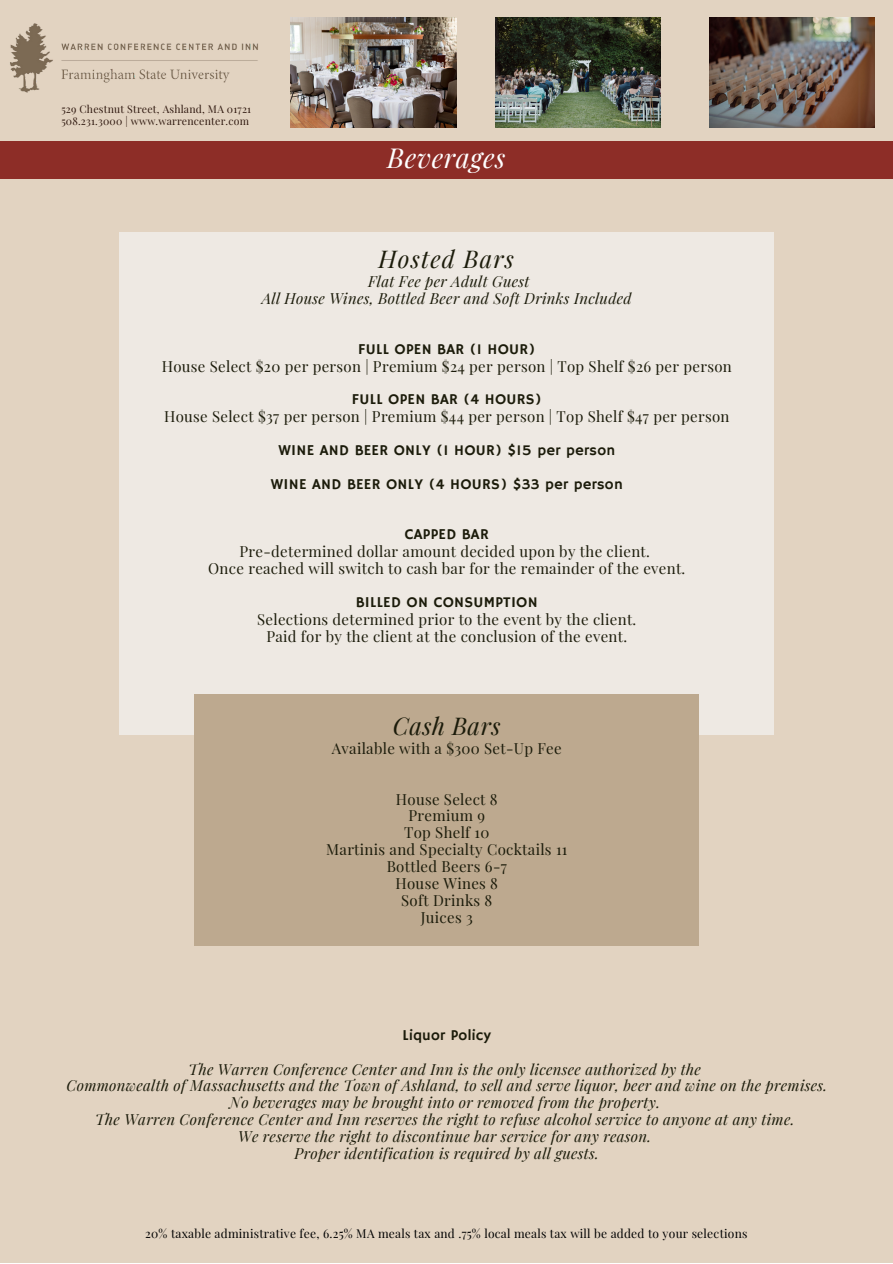
<style>
.page{position:relative;width:893px;height:1264px;background:#fff}
.page>*{position:absolute;margin:0;border:0;box-sizing:border-box;transform-origin:0 0}
.t1{font:italic 27px "Playfair Display";letter-spacing:.02em;color:#fff}
.t2{font:italic 24px "Playfair Display";letter-spacing:.05em;color:#1b1b0a}
.t3{font:italic 24px "Playfair Display";letter-spacing:.02em;color:#1b1b0a}
.t4{font:italic 15px/16.8px "Playfair Display";letter-spacing:.02em;color:#1b1b0a;text-align:center}
.t5{font:15px "Playfair Display";letter-spacing:.02em;color:#1b1b0a}
.t6{font:15px "Hammersmith One";letter-spacing:.02em;color:#1b1b0a}
.t7{font:12px "Playfair Display";letter-spacing:.02em;color:#000}
.t8{font:10.5px "Playfair Display";letter-spacing:.02em;color:#2f180f}
</style>
<div class="page">
<div style="left:0;top:0;width:892px;height:1262px;background:#e2d3c1"></div>
<img style="left:10px;top:23px;width:248px;height:70px">
<img style="left:495px;top:17px;width:165px;height:110px">
<img style="left:291px;top:17px;width:165px;height:110px">
<img style="left:709px;top:17px;width:165px;height:110px">
<div style="left:0;top:142px;width:892px;height:37px;background:#8d2d27"></div>
<div style="left:119px;top:232px;width:654px;height:502px;background:#eee9e3"></div>
<div style="left:194px;top:694px;width:504px;height:251px;background:#bda98f"></div>
<p class="t8" style="left:61px;top:101px;width:191px">529 Chestnut Street, Ashland, MA 01721</p>
<p class="t8" style="left:61px;top:113px;width:189px">508.231.3000 | www.warrencenter.com</p>
<p class="t1" style="left:387px;top:138px;width:120px">Beverages</p>
<p class="t2" style="left:378px;top:242px;width:137px">Hosted Bars</p>
<p class="t4" style="left:368px;top:273px;width:163px">Flat Fee per Adult Guest</p>
<p class="t4" style="left:262px;top:289px;width:371px">All House Wines, Bottled Beer and Soft Drinks Included</p>
<p class="t6" style="left:358px;top:340px;width:179px">FULL OPEN BAR (1 HOUR)</p>
<p class="t5" style="left:162px;top:355px;width:571px">House Select $20 per person | Premium $24 per person | Top Shelf $26 per person</p>
<p class="t6" style="left:352px;top:391px;width:191px">FULL OPEN BAR (4 HOURS)</p>
<p class="t5" style="left:164px;top:406px;width:567px">House Select $37 per person | Premium $44 per person | Top Shelf $47 per person</p>
<p class="t6" style="left:278px;top:441px;width:338px">WINE AND BEER ONLY (1 HOUR) $15 per person</p>
<p class="t6" style="left:271px;top:475px;width:353px">WINE AND BEER ONLY (4 HOURS) $33 per person</p>
<p class="t6" style="left:405px;top:525px;width:85px">CAPPED BAR</p>
<p class="t5" style="left:239px;top:541px;width:412px">Pre-determined dollar amount decided upon by the client.</p>
<p class="t5" style="left:208px;top:558px;width:478px">Once reached will switch to cash bar for the remainder of the event.</p>
<p class="t6" style="left:356px;top:593px;width:183px">BILLED ON CONSUMPTION</p>
<p class="t5" style="left:257px;top:608px;width:380px">Selections determined prior to the event by the client.</p>
<p class="t5" style="left:266px;top:625px;width:362px">Paid for by the client at the conclusion of the event.</p>
<p class="t3" style="left:393px;top:709px;width:109px">Cash Bars</p>
<p class="t5" style="left:332px;top:737px;width:231px">Available with a $300 Set-Up Fee</p>
<p class="t5" style="left:396px;top:788px;width:103px">House Select 8</p>
<p class="t5" style="left:408px;top:805px;width:78px">Premium 9</p>
<p class="t5" style="left:404px;top:822px;width:87px">Top Shelf 10</p>
<p class="t5" style="left:326px;top:839px;width:243px">Martinis and Specialty Cocktails 11</p>
<p class="t5" style="left:386px;top:855px;width:122px">Bottled Beers 6-7</p>
<p class="t5" style="left:395px;top:872px;width:104px">House Wines 8</p>
<p class="t5" style="left:401px;top:889px;width:93px">Soft Drinks 8</p>
<p class="t5" style="left:420px;top:906px;width:54px">Juices 3</p>
<p class="t6" style="left:402px;top:1026px;width:90px">Liquor Policy</p>
<p class="t4" style="left:188px;top:1059px;width:514px">The Warren Conference Center and Inn is the only licensee authorized by the</p>
<p class="t4" style="left:66px;top:1076px;width:762px">Commonwealth of Massachusetts and the Town of Ashland, to sell and serve liquor, beer and wine on the premises.<br>No beverages may be brought into or removed from the property.</p>
<p class="t4" style="left:95px;top:1110px;width:700px">The Warren Conference Center and Inn reserves the right to refuse alcohol service to anyone at any time.</p>
<p class="t4" style="left:238px;top:1127px;width:414px">We reserve the right to discontinue bar service for any reason.</p>
<p class="t4" style="left:294px;top:1144px;width:306px">Proper identification is required by all guests.</p>
<p class="t7" style="left:145px;top:1224px;width:603px">20% taxable administrative fee, 6.25% MA meals tax and .75% local meals tax will be added to your selections</p>
</div>
